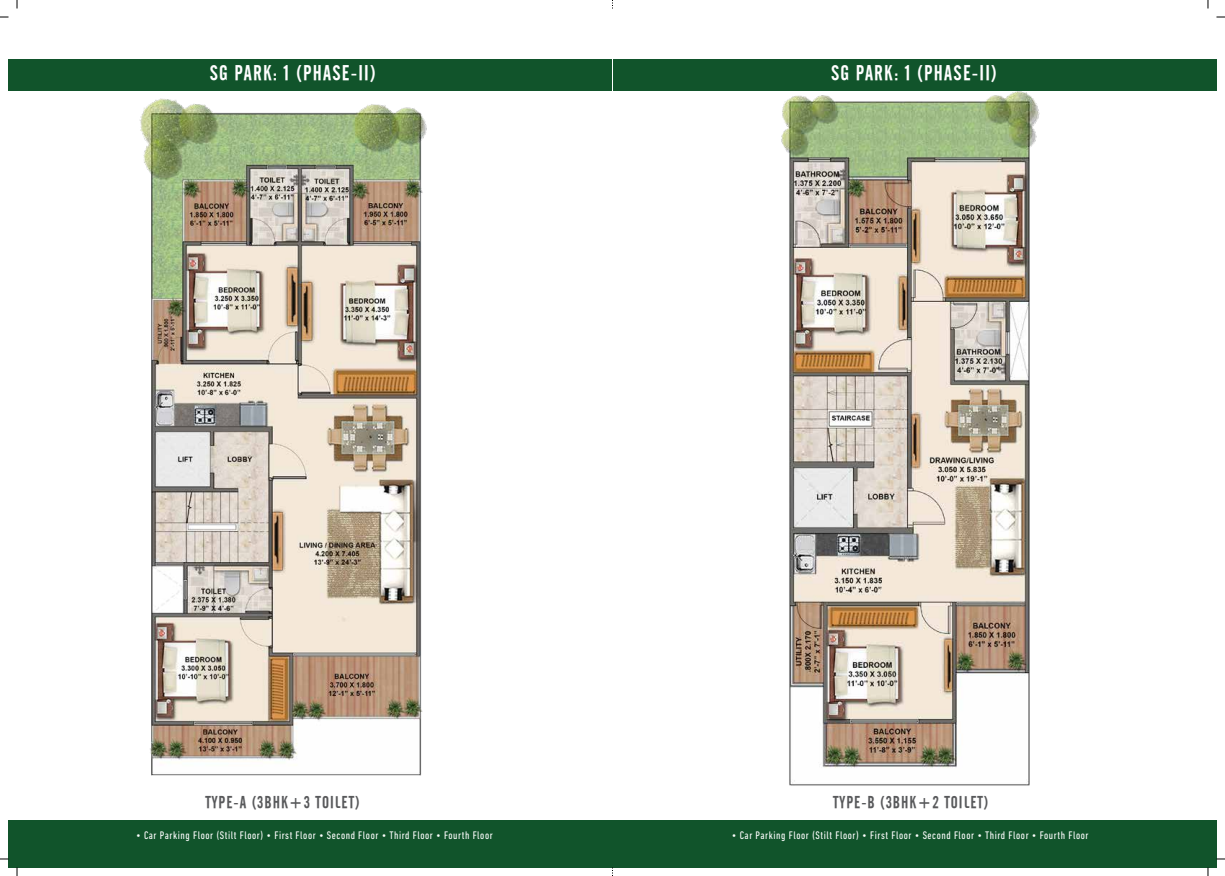
<style>
.page{position:relative;width:1225px;height:876px;background:#fff}
.page>*{position:absolute;margin:0;border:0;box-sizing:border-box;transform-origin:0 0}
.t1{font:20.8px "Cafeta";letter-spacing:.06em;color:#fff}
.t2{font:16.8px "Cafeta";letter-spacing:.06em;color:#58595b}
.t3{font:condensed 11.2px "DIN Next LT Pro";letter-spacing:.05em;color:#fff}
</style>
<div class="page">
<div style="left:9px;top:59px;width:603px;height:32px;background:#11542b"></div>
<div style="left:613px;top:59px;width:603px;height:32px;background:#11542b"></div>
<div style="left:9px;top:820px;width:603px;height:47px;background:#11542b"></div>
<div style="left:613px;top:820px;width:603px;height:47px;background:#11542b"></div>
<img style="left:139px;top:98px;width:288px;height:678px">
<img style="left:781px;top:91px;width:259px;height:695px">
<h1 class="t1" style="left:210px;top:61px;width:167px">SG PARK: 1 (PHASE-II)</h1>
<h1 class="t1" style="left:831px;top:61px;width:167px">SG PARK: 1 (PHASE-II)</h1>
<h2 class="t2" style="left:205px;top:793px;width:156px">TYPE-A (3BHK+3 TOILET)</h2>
<h2 class="t2" style="left:833px;top:793px;width:157px">TYPE-B (3BHK+2 TOILET)</h2>
<p class="t3" style="left:136px;top:829px;width:358px">• Car Parking Floor (Stilt Floor) • First Floor • Second Floor • Third Floor • Fourth Floor</p>
<p class="t3" style="left:732px;top:829px;width:358px">• Car Parking Floor (Stilt Floor) • First Floor • Second Floor • Third Floor • Fourth Floor</p>
</div>
